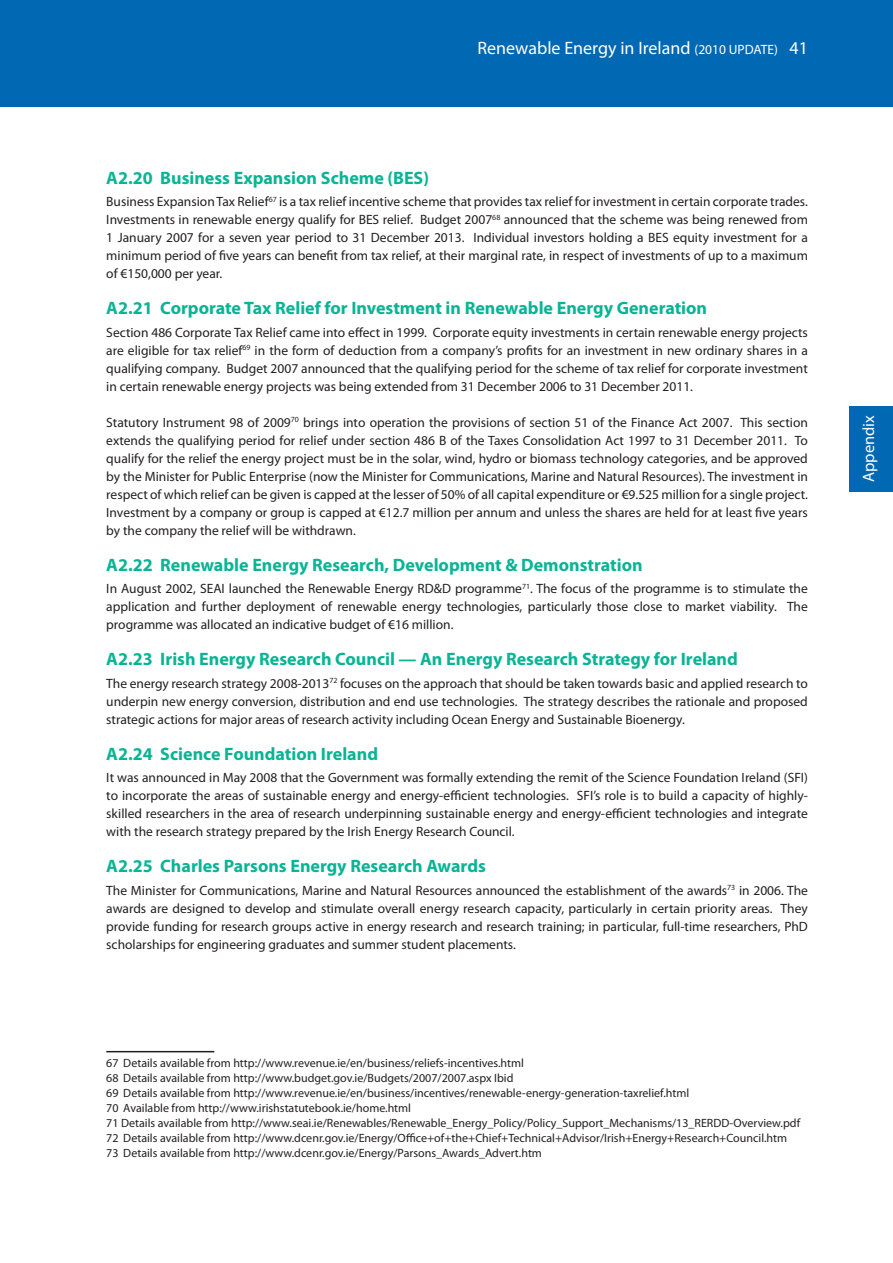
<style>
.page{position:relative;width:893px;height:1263px;background:#fff}
.page>*{position:absolute;margin:0;border:0;box-sizing:border-box;transform-origin:0 0}
.t1{font:700 18px "Myriad Pro";color:#09b495}
.t2{font:18px "Myriad Pro";color:#fff}
.t3{font:16.5px "Myriad Pro";color:#fff}
.t4{font:13.5px/18px "Myriad Pro";color:#231f20;text-align:justify}
.t5{font:12px/15px "Myriad Pro";color:#231f20}
.s1{font-size:13.5px}
</style>
<div class="page">
<div style="left:0;top:0;width:893px;height:106px;background:#0168b3"></div>
<div style="left:849px;top:406px;width:44px;height:85px;background:#0168b3"></div>
<hr style="left:106px;top:1051px;width:108px;height:1px;background:#231f20">
<h1 class="t2" style="left:477px;top:37px;width:332px">Renewable Energy in Ireland <span class="s1">(2010 UPDATE)</span> 41</h1>
<h1 class="t1" style="left:106px;top:166px;width:324px">A2.20 Business Expansion Scheme (BES)</h1>
<p class="t4" style="left:106px;top:192px;width:703px">Business Expansion Tax Relief<sup>67</sup> is a tax relief incentive scheme that provides tax relief for investment in certain corporate trades.<br>Investments in renewable energy qualify for BES relief. Budget 2007<sup>68</sup> announced that the scheme was being renewed from 1 January 2007 for a seven year period to 31 December 2013. Individual investors holding a BES equity investment for a minimum period of five years can benefit from tax relief, at their marginal rate, in respect of investments of up to a maximum of €150,000 per year.</p>
<h1 class="t1" style="left:106px;top:296px;width:602px">A2.21 Corporate Tax Relief for Investment in Renewable Energy Generation</h1>
<p class="t4" style="left:106px;top:323px;width:703px">Section 486 Corporate Tax Relief came into effect in 1999. Corporate equity investments in certain renewable energy projects are eligible for tax relief<sup>69</sup> in the form of deduction from a company’s profits for an investment in new ordinary shares in a qualifying company. Budget 2007 announced that the qualifying period for the scheme of tax relief for corporate investment in certain renewable energy projects was being extended from 31 December 2006 to 31 December 2011.</p>
<p class="t4" style="left:106px;top:413px;width:703px">Statutory Instrument 98 of 2009<sup>70</sup> brings into operation the provisions of section 51 of the Finance Act 2007. This section extends the qualifying period for relief under section 486 B of the Taxes Consolidation Act 1997 to 31 December 2011. To qualify for the relief the energy project must be in the solar, wind, hydro or biomass technology categories, and be approved by the Minister for Public Enterprise (now the Minister for Communications, Marine and Natural Resources). The investment in respect of which relief can be given is capped at the lesser of 50% of all capital expenditure or €9.525 million for a single project.<br>Investment by a company or group is capped at €12.7 million per annum and unless the shares are held for at least five years by the company the relief will be withdrawn.</p>
<h1 class="t1" style="left:106px;top:553px;width:538px">A2.22 Renewable Energy Research, Development &amp; Demonstration</h1>
<p class="t4" style="left:106px;top:579px;width:703px">In August 2002, SEAI launched the Renewable Energy RD&amp;D programme<sup>71</sup>. The focus of the programme is to stimulate the application and further deployment of renewable energy technologies, particularly those close to market viability. The programme was allocated an indicative budget of €16 million.</p>
<h1 class="t1" style="left:106px;top:647px;width:633px">A2.23 Irish Energy Research Council — An Energy Research Strategy for Ireland</h1>
<p class="t4" style="left:106px;top:674px;width:703px">The energy research strategy 2008-2013<sup>72</sup> focuses on the approach that should be taken towards basic and applied research to underpin new energy conversion, distribution and end use technologies. The strategy describes the rationale and proposed strategic actions for major areas of research activity including Ocean Energy and Sustainable Bioenergy.</p>
<h1 class="t1" style="left:106px;top:742px;width:273px">A2.24 Science Foundation Ireland</h1>
<p class="t4" style="left:106px;top:768px;width:703px">It was announced in May 2008 that the Government was formally extending the remit of the Science Foundation Ireland (SFI) to incorporate the areas of sustainable energy and energy-efficient technologies. SFI’s role is to build a capacity of highly&shy;skilled researchers in the area of research underpinning sustainable energy and energy-efficient technologies and integrate with the research strategy prepared by the Irish Energy Research Council.</p>
<h1 class="t1" style="left:106px;top:854px;width:381px">A2.25 Charles Parsons Energy Research Awards</h1>
<p class="t4" style="left:106px;top:881px;width:703px">The Minister for Communications, Marine and Natural Resources announced the establishment of the awards<sup>73</sup> in 2006. The awards are designed to develop and stimulate overall energy research capacity, particularly in certain priority areas. They provide funding for research groups active in energy research and research training; in particular, full-time researchers, PhD scholarships for engineering graduates and summer student placements.</p>
<p class="t5" style="left:106px;top:1055px;width:695px">67 Details available from http://www.revenue.ie/en/business/reliefs-incentives.html<br>68 Details available from http://www.budget.gov.ie/Budgets/2007/2007.aspx Ibid<br>69 Details available from http://www.revenue.ie/en/business/incentives/renewable-energy-generation-taxrelief.html<br>70 Available from http://www.irishstatutebook.ie/home.html<br>71 Details available from http://www.seai.ie/Renewables/Renewable_Energy_Policy/Policy_Support_Mechanisms/13_RERDD-Overview.pdf 72 Details available from http://www.dcenr.gov.ie/Energy/Office+of+the+Chief+Technical+Advisor/Irish+Energy+Research+Council.htm 73 Details available from http://www.dcenr.gov.ie/Energy/Parsons_Awards_Advert.htm</p>
<p class="t3" style="left:859px;top:482px;width:69px;rotate:-90deg">Appendix</p>
</div>
